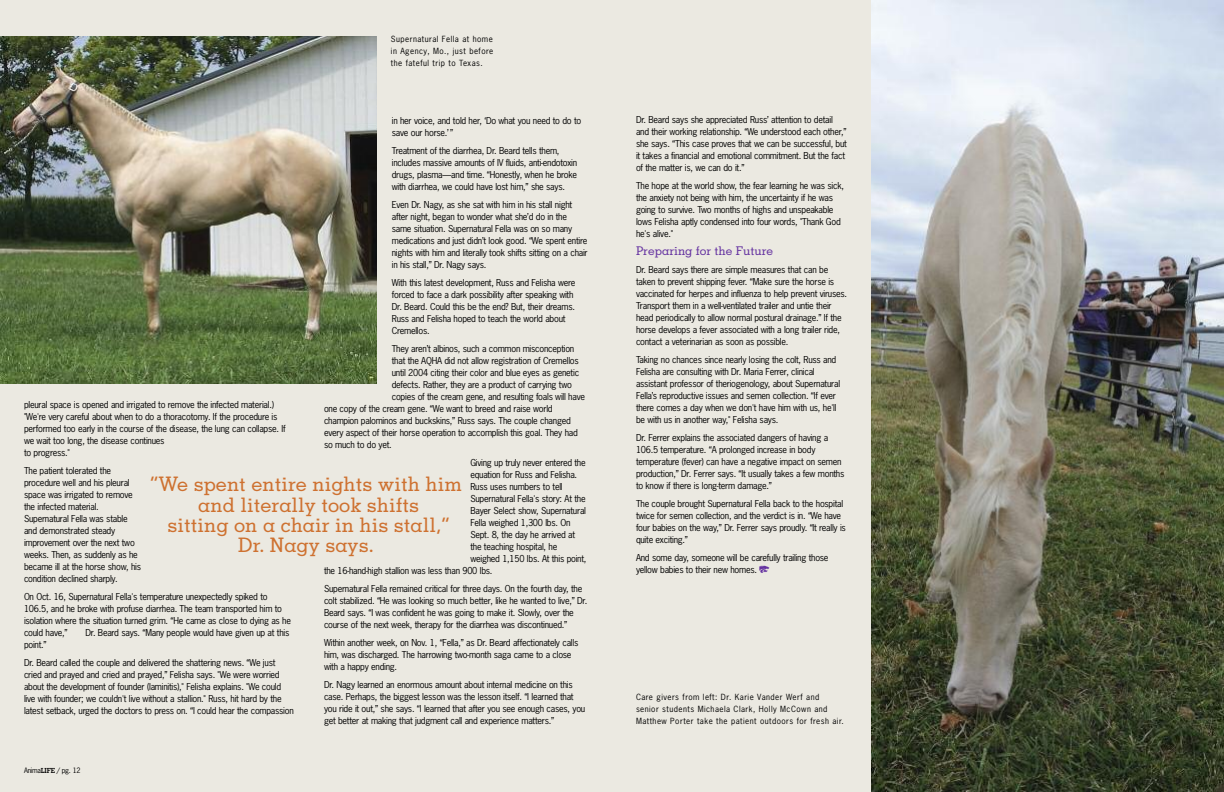
<style>
.page{position:relative;width:1224px;height:792px;background:#ebe9e1}
.page>*{position:absolute;margin:0;border:0;box-sizing:border-box;transform-origin:0 0}
.t1{font:500 20px/20.3px "Memphis LT Std";color:#ce7130;text-align:center}
.t2{font:500 12px "Memphis LT Std";color:#6634a1}
.t3{font:9px/12px "News Gothic Std";letter-spacing:-.03em;color:#000}
.t4{font:8px/12px "News Gothic Std";letter-spacing:.06em;color:#000}
.t5{font:7px "News Gothic Std";letter-spacing:-.03em;color:#000}
.s1{font-family:"Memphis LT Std";font-weight:700}
.s2{font-family:"Willie";color:#6634a1}
</style>
<div class="page">
<img style="left:871px;top:0;width:353px;height:792px">
<img style="left:0;top:36px;width:377px;height:348px">
<p class="t4" style="left:391px;top:33px;width:104px;text-align:justify">Supernatural Fella at home in Agency, Mo., just before the fateful trip to Texas.</p>
<p class="t3" style="left:392px;top:115px;width:191px">in her voice, and told her, ‘Do what you need to do to save our horse.’”</p>
<p class="t3" style="left:392px;top:145px;width:187px">Treatment of the diarrhea, Dr. Beard tells them, includes massive amounts of IV fluids, anti-endotoxin drugs, plasma—and time. “Honestly, when he broke with diarrhea, we could have lost him,” she says.</p>
<p class="t3" style="left:392px;top:199px;width:197px">Even Dr. Nagy, as she sat with him in his stall night after night, began to wonder what she’d do in the same situation. Supernatural Fella was on so many medications and just didn’t look good. “We spent entire nights with him and literally took shifts sitting on a chair in his stall,” Dr. Nagy says.</p>
<p class="t3" style="left:392px;top:277px;width:185px">With this latest development, Russ and Felisha were forced to face a dark possibility after speaking with Dr. Beard. Could this be the end? But, their dreams.<br>Russ and Felisha hoped to teach the world about Cremellos.</p>
<p class="t3" style="left:392px;top:343px;width:184px">They aren’t albinos, such a common misconception</p>
<p class="t3" style="left:392px;top:355px;width:188px">that the AQHA did not allow registration of Cremellos</p>
<p class="t3" style="left:392px;top:367px;width:189px">until 2004 citing their color and blue eyes as genetic</p>
<p class="t3" style="left:392px;top:379px;width:182px">defects. Rather, they are a product of carrying two</p>
<p class="t3" style="left:392px;top:391px;width:195px">copies of the cream gene, and resulting foals will have</p>
<p class="t3" style="left:324px;top:403px;width:230px">one copy of the cream gene. “We want to breed and raise world</p>
<p class="t3" style="left:324px;top:415px;width:248px">champion palominos and buckskins,” Russ says. The couple changed</p>
<p class="t3" style="left:324px;top:427px;width:255px">every aspect of their horse operation to accomplish this goal. They had</p>
<p class="t3" style="left:324px;top:439px;width:69px">so much to do yet.</p>
<p class="t3" style="left:470px;top:457px;width:117px">Giving up truly never entered the</p>
<p class="t3" style="left:470px;top:469px;width:108px">equation for Russ and Felisha.</p>
<p class="t3" style="left:470px;top:481px;width:94px">Russ uses numbers to tell</p>
<p class="t3" style="left:470px;top:493px;width:117px">Supernatural Fella's story: At the</p>
<p class="t3" style="left:470px;top:505px;width:117px">Bayer Select show, Supernatural</p>
<p class="t3" style="left:470px;top:517px;width:102px">Fella weighed 1,300 lbs. On</p>
<p class="t3" style="left:470px;top:529px;width:106px">Sept. 8, the day he arrived at</p>
<p class="t3" style="left:470px;top:541px;width:88px">the teaching hospital, he</p>
<p class="t3" style="left:470px;top:553px;width:118px">weighed 1,150 lbs. At this point,</p>
<p class="t3" style="left:324px;top:565px;width:170px">the 16-hand-high stallion was less than 900 lbs.</p>
<p class="t3" style="left:324px;top:583px;width:265px">Supernatural Fella remained critical for three days. On the fourth day, the colt stabilized. “He was looking so much better, like he wanted to live,” Dr.<br>Beard says. “I was confident he was going to make it. Slowly, over the course of the next week, therapy for the diarrhea was discontinued.”</p>
<p class="t3" style="left:324px;top:637px;width:256px">Within another week, on Nov. 1, “Fella,” as Dr. Beard affectionately calls him, was discharged. The harrowing two-month saga came to a close with a happy ending.</p>
<p class="t3" style="left:324px;top:679px;width:263px">Dr. Nagy learned an enormous amount about internal medicine on this case. Perhaps, the biggest lesson was the lesson itself. “I learned that you ride it out,” she says. “I learned that after you see enough cases, you get better at making that judgment call and experience matters.”</p>
<p class="t3" style="left:24px;top:399px;width:263px">pleural space is opened and irrigated to remove the infected material.) "We're very careful about when to do a thoracotomy. If the procedure is performed too early in the course of the disease, the lung can collapse. If we wait too long, the disease continues<br>to progress."</p>
<p class="t3" style="left:24px;top:465px;width:119px">The patient tolerated the procedure well and his pleural space was irrigated to remove the infected material.<br>Supernatural Fella was stable and demonstrated steady improvement over the next two weeks. Then, as suddenly as he became ill at the horse show, his condition declined sharply.</p>
<p class="t3" style="left:24px;top:591px;width:268px">On Oct. 16, Supernatural Fella's temperature unexpectedly spiked to 106.5, and he broke with profuse diarrhea. The team transported him to isolation where the situation turned grim. “He came as close to dying as he could have,”</p>
<h1 class="t1" style="left:150px;top:475px;width:314px">“We spent entire nights with him and literally took shifts<br>sitting on a chair in his stall,”<br>Dr. Nagy says.</h1>
<p class="t3" style="left:86px;top:627px;width:205px">Dr. Beard says. “Many people would have given up at this</p>
<p class="t3" style="left:24px;top:636px;width:253px;line-height:18px">point.”<br>Dr. Beard called the couple and delivered the shattering news. “We just</p>
<p class="t3" style="left:24px;top:669px;width:271px">cried and prayed and cried and prayed,” Felisha says. "We were worried about the development of founder (laminitis)," Felisha explains. "We could live with founder; we couldn't live without a stallion." Russ, hit hard by the latest setback, urged the doctors to press on. “I could hear the compassion</p>
<p class="t5" style="left:24px;top:767px;width:58px">Anima<span class="s1">LIFE</span> / pg. 12</p>
<p class="t3" style="left:636px;top:113px;width:213px">Dr. Beard says she appreciated Russ’ attention to detail and their working relationship. “We understood each other,” she says. “This case proves that we can be successful, but it takes a financial and emotional commitment. But the fact of the matter is, we can do it.”</p>
<p class="t3" style="left:636px;top:179px;width:209px">The hope at the world show, the fear learning he was sick, the anxiety not being with him, the uncertainty if he was going to survive. Two months of highs and unspeakable lows Felisha aptly condensed into four words, "Thank God he's alive."</p>
<h2 class="t2" style="left:636px;top:246px;width:139px">Preparing for the Future</h2>
<p class="t3" style="left:636px;top:263px;width:213px">Dr. Beard says there are simple measures that can be taken to prevent shipping fever. “Make sure the horse is vaccinated for herpes and influenza to help prevent viruses.<br>Transport them in a well-ventilated trailer and untie their head periodically to allow normal postural drainage.” If the horse develops a fever associated with a long trailer ride, contact a veterinarian as soon as possible.</p>
<p class="t3" style="left:636px;top:353px;width:206px">Taking no chances since nearly losing the colt, Russ and Felisha are consulting with Dr. Maria Ferrer, clinical assistant professor of theriogenology, about Supernatural Fella’s reproductive issues and semen collection. “If ever there comes a day when we don't have him with us, he'll be with us in another way," Felisha says.</p>
<p class="t3" style="left:636px;top:431px;width:210px">Dr. Ferrer explains the associated dangers of having a 106.5 temperature. “A prolonged increase in body temperature (fever) can have a negative impact on semen production,” Dr. Ferrer says. “It usually takes a few months to know if there is long-term damage.”</p>
<p class="t3" style="left:636px;top:497px;width:211px">The couple brought Supernatural Fella back to the hospital twice for semen collection, and the verdict is in. “We have four babies on the way,” Dr. Ferrer says proudly. “It really is quite exciting.”</p>
<p class="t3" style="left:636px;top:551px;width:194px">And some day, someone will be carefully trailing those yellow babies to their new homes. <span class="s2">W</span></p>
<p class="t4" style="left:636px;top:691px;width:209px">Care givers from left: Dr. Karie Vander Werf and senior students Michaela Clark, Holly McCown and<br>Matthew Porter take the patient outdoors for fresh air.</p>
</div>
